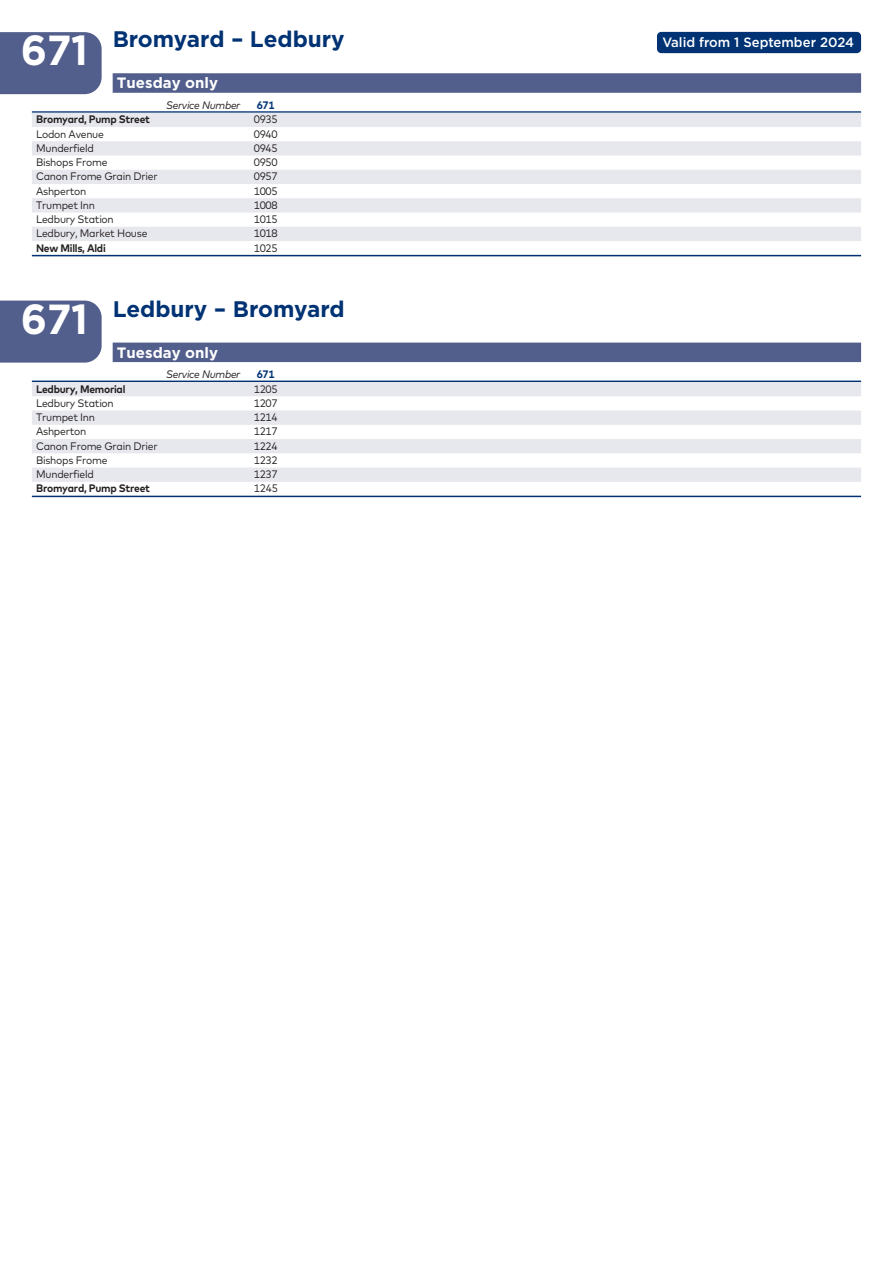
<style>
.page{position:relative;width:893px;height:1263px;background:#fff}
.page>*{position:absolute;margin:0;border:0;box-sizing:border-box;transform-origin:0 0}
.t1{font:700 42px "Gotham";letter-spacing:-.01em;color:#fff;scale:.95 1}
.t2{font:700 22.5px "Gotham";color:#013374}
.t3{font:700 15px "Gotham";color:#fff}
.t4{font:500 13.5px "Gotham";color:#fff}
.t5{font:10.8px "Mark OT";letter-spacing:-.025em;color:#231f20;scale:.95 1}
.t6{font:700 10.8px "Mark OT";letter-spacing:-.025em;color:#231f20;scale:.95 1}
.t7{font:italic 10.8px "Mark OT";letter-spacing:-.025em;color:#231f20;scale:.95 1}
.t8{font:700 10.8px "Mark OT";letter-spacing:-.025em;color:#013374;scale:.95 1}
</style>
<div class="page">
<div style="left:113px;top:73px;width:748px;height:20px;background:#525e8c"></div>
<hr style="left:32px;top:111px;width:829px;height:2px;background:#013374">
<div style="left:32px;top:113px;width:829px;height:14px;background:#e7e7ee"></div>
<div style="left:32px;top:141px;width:829px;height:15px;background:#e7e7ee"></div>
<div style="left:32px;top:170px;width:829px;height:14px;background:#e7e7ee"></div>
<div style="left:32px;top:198px;width:829px;height:15px;background:#e7e7ee"></div>
<div style="left:32px;top:227px;width:829px;height:14px;background:#e7e7ee"></div>
<hr style="left:32px;top:255px;width:829px;height:1px;background:#013374">
<div style="left:113px;top:343px;width:748px;height:19px;background:#525e8c"></div>
<hr style="left:32px;top:381px;width:829px;height:1px;background:#013374">
<div style="left:32px;top:382px;width:829px;height:14px;background:#e7e7ee"></div>
<div style="left:32px;top:411px;width:829px;height:14px;background:#e7e7ee"></div>
<div style="left:32px;top:439px;width:829px;height:14px;background:#e7e7ee"></div>
<div style="left:32px;top:468px;width:829px;height:14px;background:#e7e7ee"></div>
<hr style="left:32px;top:496px;width:829px;height:1px;background:#013374">
<div style="left:0;top:32px;width:102px;height:62px;background:#525e8c"></div>
<div style="left:657px;top:32px;width:204px;height:21px;background:#013374;border-radius:4px"></div>
<div style="left:0;top:301px;width:102px;height:62px;background:#525e8c"></div>
<h2 class="t2" style="left:113px;top:25px;width:234px">Bromyard – Ledbury</h2>
<h3 class="t3" style="left:117px;top:73px;width:103px">Tuesday only</h3>
<p class="t7" style="left:166px;top:99px;width:80px">Service Number</p>
<p class="t8" style="left:257px;top:98px;width:21px">671</p>
<p class="t6" style="left:36px;top:113px;width:121px">Bromyard, Pump Street</p>
<p class="t5" style="left:254px;top:113px;width:27px">0935</p>
<p class="t5" style="left:36px;top:127px;width:73px">Lodon Avenue</p>
<p class="t5" style="left:254px;top:127px;width:27px">0940</p>
<p class="t5" style="left:36px;top:141px;width:62px">Munderfield</p>
<p class="t5" style="left:254px;top:141px;width:27px">0945</p>
<p class="t5" style="left:36px;top:156px;width:77px">Bishops Frome</p>
<p class="t5" style="left:254px;top:156px;width:27px">0950</p>
<p class="t5" style="left:36px;top:170px;width:129px">Canon Frome Grain Drier</p>
<p class="t5" style="left:254px;top:170px;width:27px">0957</p>
<p class="t5" style="left:36px;top:184px;width:54px">Ashperton</p>
<p class="t5" style="left:254px;top:184px;width:27px">1005</p>
<p class="t5" style="left:36px;top:198px;width:64px">Trumpet Inn</p>
<p class="t5" style="left:254px;top:198px;width:27px">1008</p>
<p class="t5" style="left:36px;top:213px;width:83px">Ledbury Station</p>
<p class="t5" style="left:254px;top:213px;width:27px">1015</p>
<p class="t5" style="left:36px;top:227px;width:119px">Ledbury, Market House</p>
<p class="t5" style="left:254px;top:227px;width:27px">1018</p>
<p class="t6" style="left:36px;top:241px;width:75px">New Mills, Aldi</p>
<p class="t5" style="left:254px;top:241px;width:27px">1025</p>
<h1 class="t1" style="left:21px;top:23px;width:72px">671</h1>
<p class="t4" style="left:662px;top:34px;width:193px">Valid from 1 September 2024</p>
<h2 class="t2" style="left:113px;top:294px;width:234px">Ledbury – Bromyard</h2>
<h3 class="t3" style="left:117px;top:342px;width:103px">Tuesday only</h3>
<p class="t7" style="left:166px;top:368px;width:80px">Service Number</p>
<p class="t8" style="left:257px;top:368px;width:21px">671</p>
<p class="t6" style="left:36px;top:382px;width:96px">Ledbury, Memorial</p>
<p class="t5" style="left:254px;top:382px;width:27px">1205</p>
<p class="t5" style="left:36px;top:396px;width:83px">Ledbury Station</p>
<p class="t5" style="left:254px;top:396px;width:27px">1207</p>
<p class="t5" style="left:36px;top:411px;width:64px">Trumpet Inn</p>
<p class="t5" style="left:254px;top:411px;width:27px">1214</p>
<p class="t5" style="left:36px;top:425px;width:54px">Ashperton</p>
<p class="t5" style="left:254px;top:425px;width:27px">1217</p>
<p class="t5" style="left:36px;top:439px;width:129px">Canon Frome Grain Drier</p>
<p class="t5" style="left:254px;top:439px;width:27px">1224</p>
<p class="t5" style="left:36px;top:453px;width:77px">Bishops Frome</p>
<p class="t5" style="left:254px;top:453px;width:27px">1232</p>
<p class="t5" style="left:36px;top:468px;width:62px">Munderfield</p>
<p class="t5" style="left:254px;top:468px;width:27px">1237</p>
<p class="t6" style="left:36px;top:482px;width:121px">Bromyard, Pump Street</p>
<p class="t5" style="left:254px;top:482px;width:27px">1245</p>
<h1 class="t1" style="left:21px;top:291px;width:72px">671</h1>
</div>
